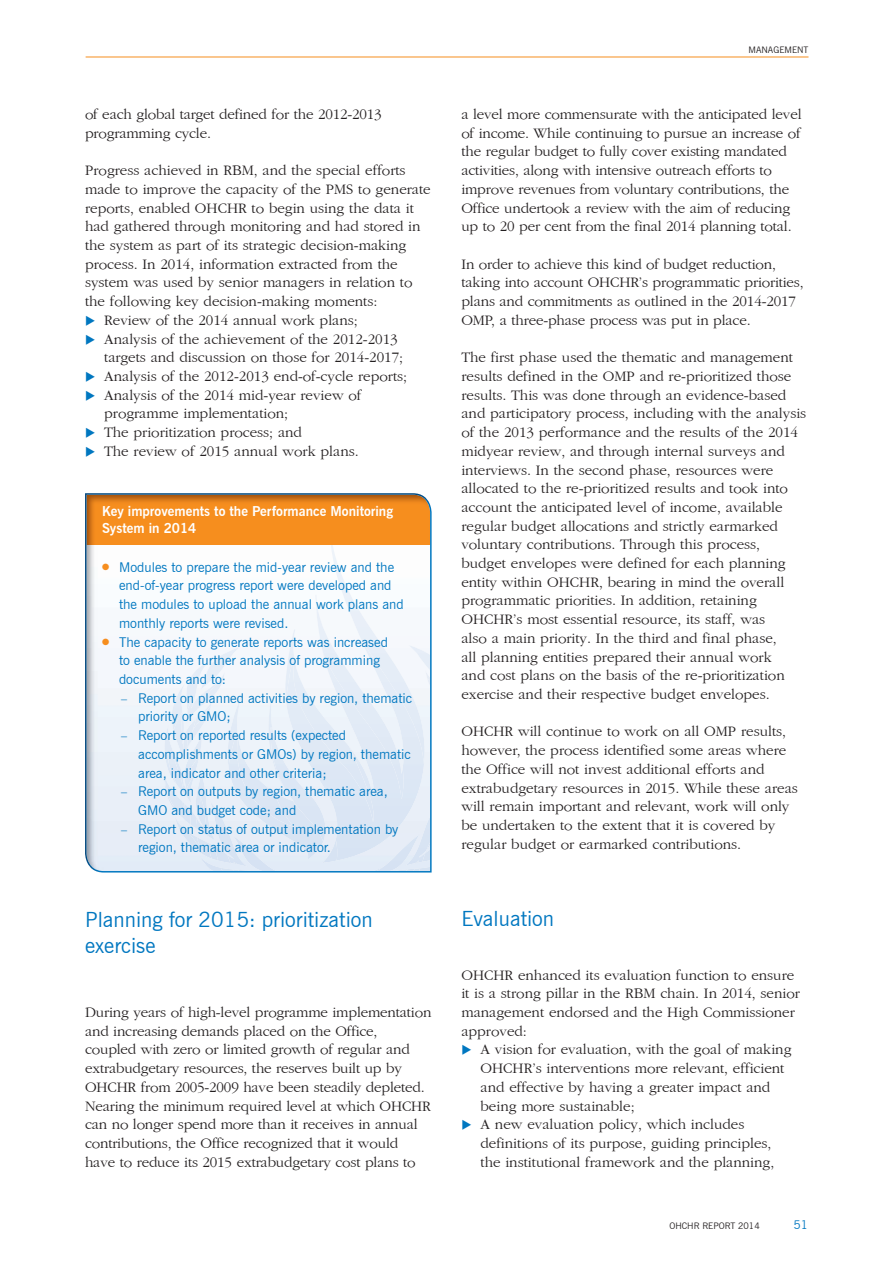
<style>
.page{position:relative;width:893px;height:1263px;background:#fff}
.page>*{position:absolute;margin:0;border:0;box-sizing:border-box;transform-origin:0 0}
.t1{font:21px/25.5px "News Gothic BT";color:#0077c0}
.t2{font:15px/18.8px "Gatineau Plain";color:#231f20}
.t3{font:13.5px/18.8px "News Gothic BT";color:#0077c0}
.t4{font:700 13.5px/16.8px "News Gothic BT";color:#fff}
.t5{font:12px "News Gothic BT";color:#0077c0}
.t6{font:9px "News Gothic BT";color:#231f20}
.s1{color:#0077c0}
.s2{font-size:12px}
</style>
<div class="page">
<hr style="left:86px;top:57px;width:722px;height:1px;background:#f68e1e">
<img style="left:85px;top:493px;width:347px;height:379px">
<svg style="left:102px;top:564px;width:7px;height:6px"></svg>
<svg style="left:102px;top:639px;width:7px;height:6px"></svg>
<p class="t2" style="left:85px;top:105px;width:298px">of each global target defined for the 2012-2013 programming cycle.</p>
<p class="t2" style="left:85px;top:161px;width:347px">Progress achieved in RBM, and the special efforts made to improve the capacity of the PMS to generate reports, enabled OHCHR to begin using the data it had gathered through monitoring and had stored in the system as part of its strategic decision-making process. In 2014, information extracted from the system was used by senior managers in relation to the following key decision-making moments:</p>
<p class="t2" style="left:85px;top:311px;width:274px"><span class="s1">◆</span> Review of the 2014 annual work plans;</p>
<p class="t2" style="left:104px;top:330px;width:300px;text-indent:-19px"><span class="s1">◆</span> Analysis of the achievement of the 2012-2013 targets and discussion on those for 2014-2017;</p>
<p class="t2" style="left:85px;top:367px;width:324px"><span class="s1">◆</span> Analysis of the 2012-2013 end-of-cycle reports;</p>
<p class="t2" style="left:104px;top:386px;width:259px;text-indent:-19px"><span class="s1">◆</span> Analysis of the 2014 mid-year review of programme implementation;</p>
<p class="t2" style="left:85px;top:423px;width:218px"><span class="s1">◆</span> The prioritization process; and</p>
<p class="t2" style="left:85px;top:442px;width:275px"><span class="s1">◆</span> The review of 2015 annual work plans.</p>
<p class="t4" style="left:102px;top:503px;width:293px">Key improvements to the Performance Monitoring<br>System in 2014</p>
<p class="t3" style="left:119px;top:557px;width:286px">Modules to prepare the mid-year review and the end-of-year progress report were developed and the modules to upload the annual work plans and monthly reports were revised.<br>The capacity to generate reports was increased<br>to enable the further analysis of programming documents and to:</p>
<p class="t3" style="left:138px;top:688px;width:275px;text-indent:-17px"><span class="s2">–</span> Report on planned activities by region, thematic priority or GMO;</p>
<p class="t3" style="left:138px;top:726px;width:274px;text-indent:-17px"><span class="s2">–</span> Report on reported results (expected accomplishments or GMOs) by region, thematic area, indicator and other criteria;</p>
<p class="t3" style="left:138px;top:782px;width:251px;text-indent:-17px"><span class="s2">–</span> Report on outputs by region, thematic area,<br>GMO and budget code; and</p>
<p class="t3" style="left:138px;top:819px;width:262px;text-indent:-17px"><span class="s2">–</span> Report on status of output implementation by region, thematic area or indicator.</p>
<h1 class="t1" style="left:85px;top:907px;width:289px">Planning for 2015: prioritization exercise</h1>
<p class="t2" style="left:85px;top:1003px;width:348px">During years of high-level programme implementation and increasing demands placed on the Office, coupled with zero or limited growth of regular and extrabudgetary resources, the reserves built up by OHCHR from 2005-2009 have been steadily depleted.<br>Nearing the minimum required level at which OHCHR can no longer spend more than it receives in annual contributions, the Office recognized that it would have to reduce its 2015 extrabudgetary cost plans to</p>
<p class="t6" style="left:749px;top:44px;width:61px">MANAGEMENT</p>
<p class="t2" style="left:461px;top:105px;width:342px">a level more commensurate with the anticipated level of income. While continuing to pursue an increase of the regular budget to fully cover existing mandated activities, along with intensive outreach efforts to improve revenues from voluntary contributions, the Office undertook a review with the aim of reducing up to 20 per cent from the final 2014 planning total.</p>
<p class="t2" style="left:461px;top:255px;width:344px">In order to achieve this kind of budget reduction, taking into account OHCHR’s programmatic priorities, plans and commitments as outlined in the 2014-2017<br>OMP, a three-phase process was put in place.</p>
<p class="t2" style="left:461px;top:348px;width:346px">The first phase used the thematic and management results defined in the OMP and re-prioritized those results. This was done through an evidence-based and participatory process, including with the analysis of the 2013 performance and the results of the 2014 midyear review, and through internal surveys and interviews. In the second phase, resources were allocated to the re-prioritized results and took into account the anticipated level of income, available regular budget allocations and strictly earmarked voluntary contributions. Through this process, budget envelopes were defined for each planning entity within OHCHR, bearing in mind the overall programmatic priorities. In addition, retaining OHCHR’s most essential resource, its staff, was<br>also a main priority. In the third and final phase,<br>all planning entities prepared their annual work<br>and cost plans on the basis of the re-prioritization exercise and their respective budget envelopes.</p>
<p class="t2" style="left:461px;top:722px;width:338px">OHCHR will continue to work on all OMP results, however, the process identified some areas where the Office will not invest additional efforts and extrabudgetary resources in 2015. While these areas will remain important and relevant, work will only be undertaken to the extent that it is covered by regular budget or earmarked contributions.</p>
<h1 class="t1" style="left:461px;top:906px;width:94px">Evaluation</h1>
<p class="t2" style="left:461px;top:966px;width:340px">OHCHR enhanced its evaluation function to ensure it is a strong pillar in the RBM chain. In 2014, senior management endorsed and the High Commissioner approved:</p>
<p class="t2" style="left:480px;top:1040px;width:312px;text-indent:-19px"><span class="s1">◆</span> A vision for evaluation, with the goal of making OHCHR’s interventions more relevant, efficient and effective by having a greater impact and being more sustainable;</p>
<p class="t2" style="left:480px;top:1115px;width:295px;text-indent:-19px"><span class="s1">◆</span> A new evaluation policy, which includes definitions of its purpose, guiding principles, the institutional framework and the planning,</p>
<p class="t6" style="left:669px;top:1220px;width:92px">OHCHR REPORT 2014</p>
<p class="t5" style="left:793px;top:1217px;width:16px">51</p>
</div>
